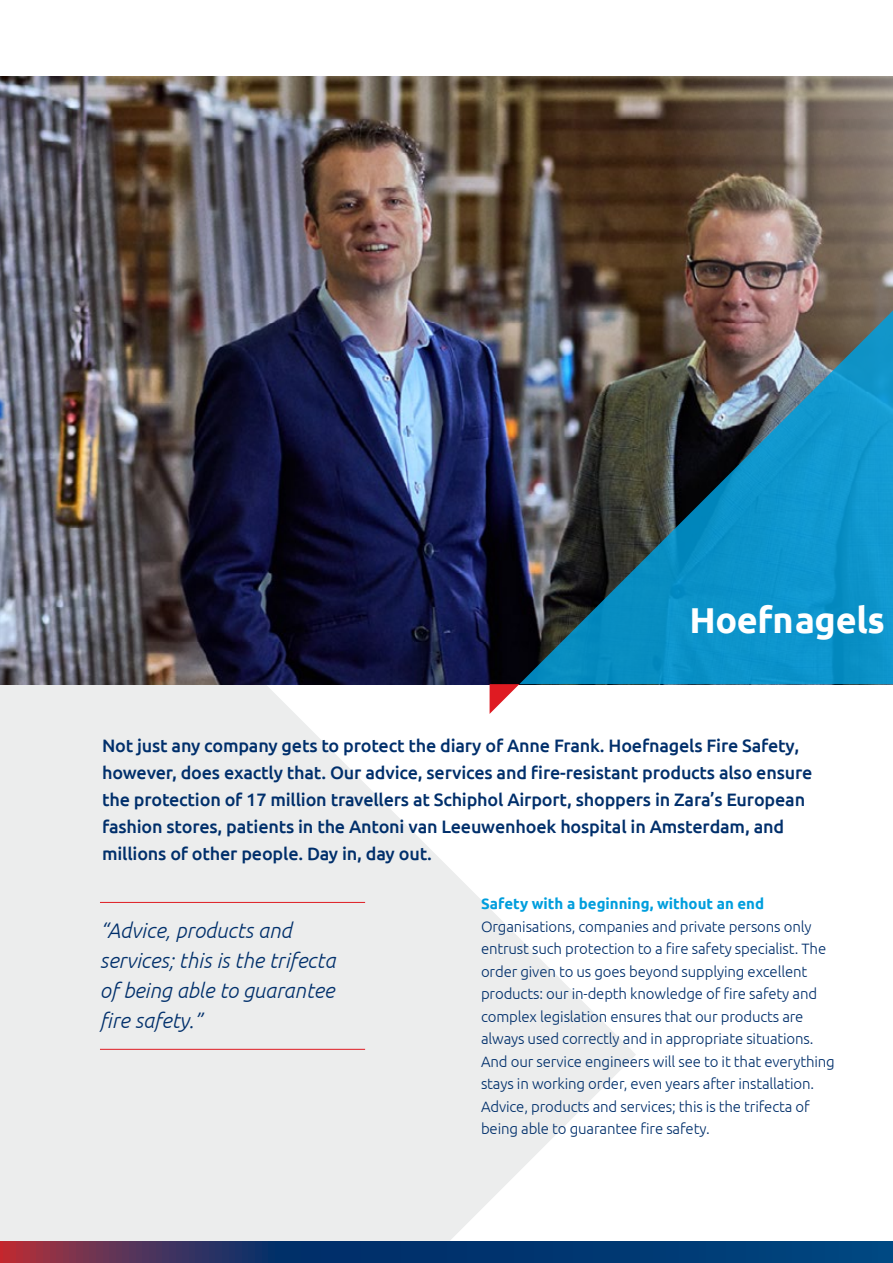
<style>
.page{position:relative;width:893px;height:1263px;background:#fff}
.page>*{position:absolute;margin:0;border:0;box-sizing:border-box;transform-origin:0 0}
.Info_1{font:700 36px "Ubuntu";letter-spacing:-.01em;color:#fff}
.Quote_15_20{font:italic 300 21px/30px "Ubuntu";color:#002f6b}
.Inleiding{font:500 18px/27px "Ubuntu";letter-spacing:-.01em;color:#002f6b}
.Bodytekst_10_15{font:300 15px/22.5px "Ubuntu";letter-spacing:-.01em;color:#002f6b}
.Tussenkop_body{font:700 15px "Ubuntu";color:#009edd}
</style>
<div class="page">
<svg style="left:0;top:684px;width:636px;height:558px;fill:#eceded"></svg>
<svg style="left:0;top:1242px;width:893px;height:21px;background:#1b366a"></svg>
<img style="left:0;top:77px;width:519px;height:607px">
<svg style="left:490px;top:684px;width:29px;height:30px"></svg>
<img style="left:519px;top:77px;width:374px;height:607px">
<hr style="left:100px;top:902px;width:265px;height:1px;background:#df1b22">
<hr style="left:100px;top:1049px;width:265px;height:1px;background:#df1b22">
<p class="Info_1" style="left:689px;top:598px;width:197px">Hoefnagels</p>
<p class="Inleiding" style="left:102px;top:731px;width:712px">Not just any company gets to protect the diary of Anne Frank. Hoefnagels Fire Safety, however, does exactly that. Our advice, services and fire-resistant products also ensure the protection of 17 million travellers at Schiphol Airport, shoppers in Zara’s European fashion stores, patients in the Antoni van Leeuwenhoek hospital in Amsterdam, and millions of other people. Day in, day out.</p>
<p class="Tussenkop_body" style="left:481px;top:895px;width:285px">Safety with a beginning, without an end</p>
<p class="Bodytekst_10_15" style="left:481px;top:915px;width:355px">Organisations, companies and private persons only entrust such protection to a fire safety specialist. The order given to us goes beyond supplying excellent products: our in-depth knowledge of fire safety and complex legislation ensures that our products are always used correctly and in appropriate situations.<br>And our service engineers will see to it that everything stays in working order, even years after installation.<br>Advice, products and services; this is the trifecta of being able to guarantee fire safety.</p>
<p class="Quote_15_20" style="left:100px;top:915px;width:237px">“Advice, products and services; this is the trifecta of being able to guarantee fire safety.”</p>
</div>
